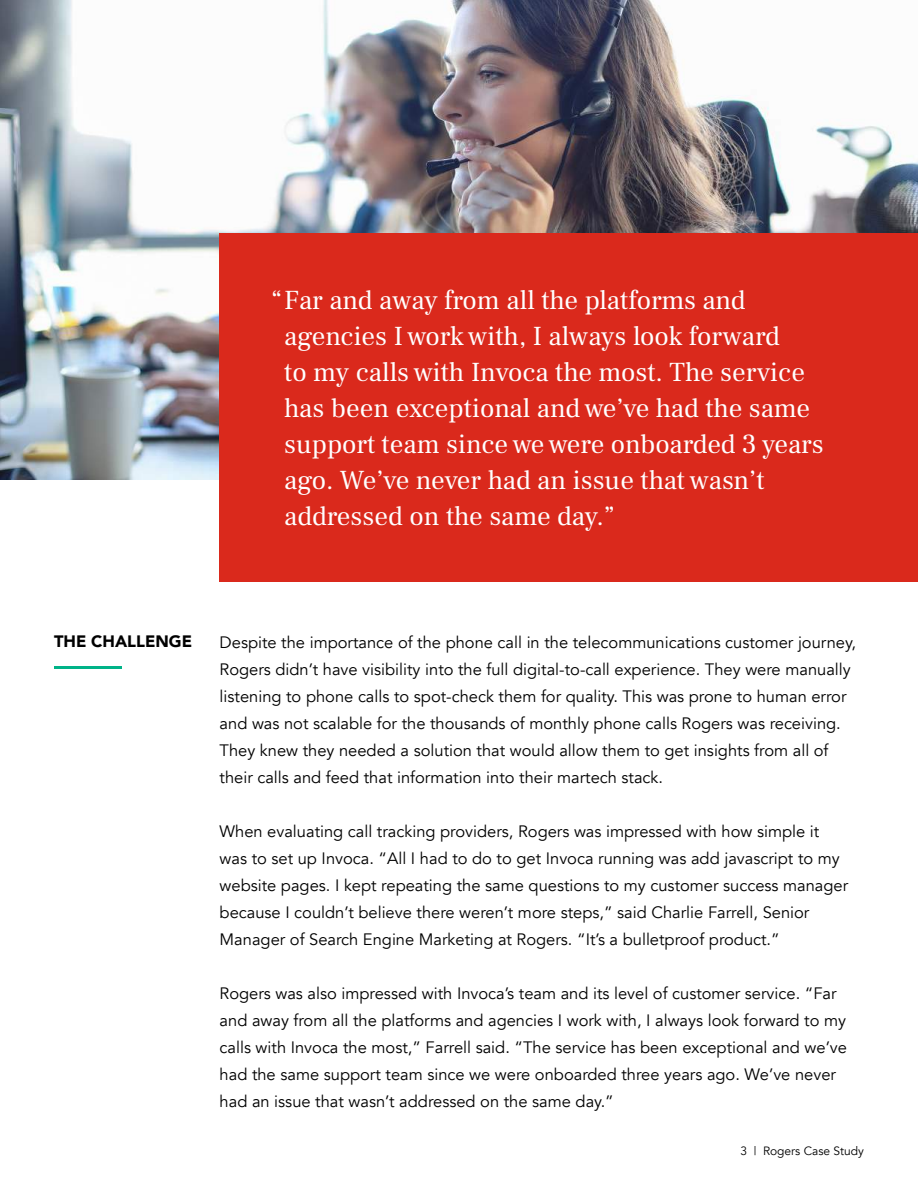
<style>
.page{position:relative;width:918px;height:1188px;background:#fff}
.page>*{position:absolute;margin:0;border:0;box-sizing:border-box;transform-origin:0 0}
.t1{font:27px/36px "Frank Ruhl Libre";color:#fff}
.t2{font:16.5px/27px "Avenir";color:#000}
.t3{font:900 16.5px "Avenir";color:#000}
.t4{font:12px "Avenir";color:#000}
</style>
<div class="page">
<img style="left:0;top:0;width:918px;height:480px">
<div style="left:220px;top:233px;width:698px;height:348px;background:#da291c"></div>
<hr style="left:54px;top:666px;width:68px;height:3px;background:#00b388">
<p class="t1" style="left:284px;top:282px;width:541px;text-indent:-13px">“Far and away from all the platforms and agencies I work with, I always look forward<br>to my calls with Invoca the most. The service has been exceptional and we’ve had the same support team since we were onboarded 3 years ago. We’ve never had an issue that wasn’t addressed on the same day.”</p>
<p class="t3" style="left:54px;top:627px;width:140px">THE CHALLENGE</p>
<p class="t2" style="left:220px;top:629px;width:638px">Despite the importance of the phone call in the telecommunications customer journey, Rogers didn’t have visibility into the full digital-to-call experience. They were manually listening to phone calls to spot-check them for quality. This was prone to human error and was not scalable for the thousands of monthly phone calls Rogers was receiving.<br>They knew they needed a solution that would allow them to get insights from all of their calls and feed that information into their martech stack.</p>
<p class="t2" style="left:220px;top:818px;width:630px">When evaluating call tracking providers, Rogers was impressed with how simple it was to set up Invoca. “All I had to do to get Invoca running was add javascript to my website pages. I kept repeating the same questions to my customer success manager because I couldn’t believe there weren’t more steps,” said Charlie Farrell, Senior Manager of Search Engine Marketing at Rogers. “It’s a bulletproof product.”</p>
<p class="t2" style="left:220px;top:980px;width:629px">Rogers was also impressed with Invoca’s team and its level of customer service. “Far and away from all the platforms and agencies I work with, I always look forward to my calls with Invoca the most,” Farrell said. “The service has been exceptional and we’ve had the same support team since we were onboarded three years ago. We’ve never had an issue that wasn’t addressed on the same day.”</p>
<p class="t4" style="left:740px;top:1144px;width:125px">3 | Rogers Case Study</p>
</div>
